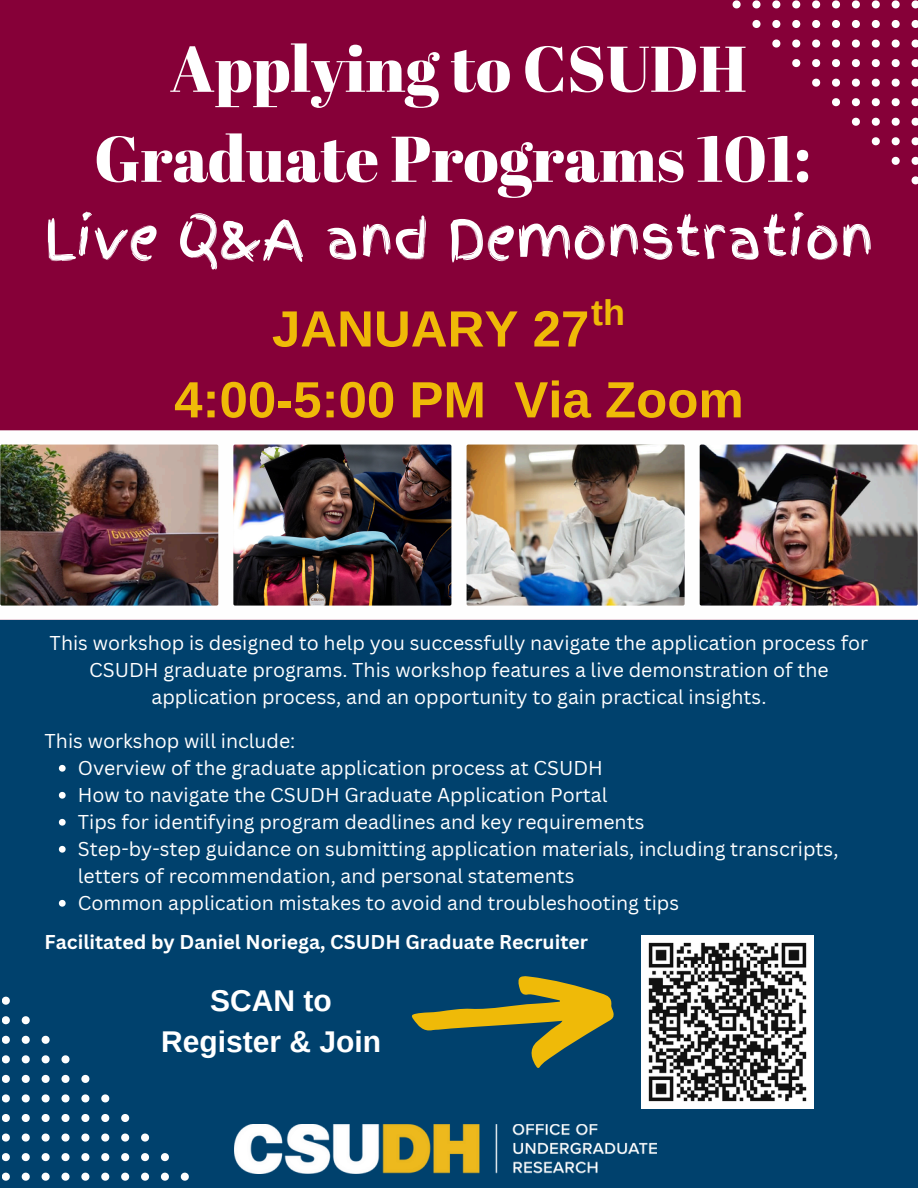
<style>
.page{position:relative;width:918px;height:1188px;background:#860038}
.page>*{position:absolute;margin:0;border:0;box-sizing:border-box;transform-origin:0 0}
.t1{font:64.5px/90px "Abril Fatface";color:#fff;text-align:center}
.t2{font:54px "Finger Paint";color:#fff}
.t3{font:700 51px/70.8px "Arimo";color:#efba08}
.t4{font:700 36px "Arimo";color:#efba08}
.t5{font:700 30px/41.7px "Arimo";color:#fff;text-align:center}
.t6{font:19.5px/27px "Canva Sans";color:#fff;text-align:center}
.t7{font:700 19.5px "Canva Sans";color:#fff}
</style>
<div class="page">
<div style="left:0;top:620px;width:918px;height:568px;background:#00416d"></div>
<img style="left:235px;top:1124px;width:422px;height:50px">
<svg style="left:0;top:430px;width:918px;height:190px;fill:#fefefe"></svg>
<img style="left:700px;top:445px;width:218px;height:161px;border-radius:2px">
<img style="left:467px;top:445px;width:218px;height:161px;border-radius:2px">
<img style="left:0;top:445px;width:218px;height:161px;border-radius:2px">
<img style="left:233px;top:445px;width:218px;height:161px;border-radius:2px">
<svg style="left:411px;top:976px;width:203px;height:92px"></svg>
<svg style="left:59px;top:765px;width:7px;height:7px"></svg>
<svg style="left:59px;top:792px;width:7px;height:7px"></svg>
<svg style="left:59px;top:819px;width:7px;height:7px"></svg>
<svg style="left:59px;top:846px;width:7px;height:7px"></svg>
<svg style="left:59px;top:900px;width:7px;height:7px"></svg>
<svg style="left:912px;top:176px;width:6px;height:8px"></svg>
<svg style="left:912px;top:157px;width:6px;height:8px"></svg>
<svg style="left:892px;top:157px;width:8px;height:8px"></svg>
<svg style="left:912px;top:137px;width:6px;height:8px"></svg>
<svg style="left:892px;top:137px;width:8px;height:8px"></svg>
<svg style="left:872px;top:137px;width:8px;height:8px"></svg>
<svg style="left:912px;top:118px;width:6px;height:8px"></svg>
<svg style="left:892px;top:118px;width:8px;height:8px"></svg>
<svg style="left:872px;top:118px;width:8px;height:8px"></svg>
<svg style="left:852px;top:118px;width:8px;height:8px"></svg>
<svg style="left:912px;top:98px;width:6px;height:8px"></svg>
<svg style="left:892px;top:98px;width:8px;height:8px"></svg>
<svg style="left:872px;top:98px;width:8px;height:8px"></svg>
<svg style="left:852px;top:98px;width:8px;height:8px"></svg>
<svg style="left:832px;top:98px;width:8px;height:8px"></svg>
<svg style="left:912px;top:79px;width:6px;height:8px"></svg>
<svg style="left:892px;top:79px;width:8px;height:8px"></svg>
<svg style="left:872px;top:79px;width:8px;height:8px"></svg>
<svg style="left:852px;top:79px;width:8px;height:8px"></svg>
<svg style="left:832px;top:79px;width:8px;height:8px"></svg>
<svg style="left:812px;top:79px;width:8px;height:8px"></svg>
<svg style="left:912px;top:59px;width:6px;height:8px"></svg>
<svg style="left:892px;top:59px;width:8px;height:8px"></svg>
<svg style="left:872px;top:59px;width:8px;height:8px"></svg>
<svg style="left:852px;top:59px;width:8px;height:8px"></svg>
<svg style="left:832px;top:59px;width:8px;height:8px"></svg>
<svg style="left:812px;top:59px;width:8px;height:8px"></svg>
<svg style="left:792px;top:59px;width:8px;height:8px"></svg>
<svg style="left:912px;top:40px;width:6px;height:8px"></svg>
<svg style="left:892px;top:40px;width:8px;height:8px"></svg>
<svg style="left:872px;top:40px;width:8px;height:8px"></svg>
<svg style="left:852px;top:40px;width:8px;height:8px"></svg>
<svg style="left:832px;top:40px;width:8px;height:8px"></svg>
<svg style="left:812px;top:40px;width:8px;height:8px"></svg>
<svg style="left:792px;top:40px;width:8px;height:8px"></svg>
<svg style="left:772px;top:40px;width:8px;height:8px"></svg>
<svg style="left:912px;top:20px;width:6px;height:8px"></svg>
<svg style="left:892px;top:20px;width:8px;height:8px"></svg>
<svg style="left:872px;top:20px;width:8px;height:8px"></svg>
<svg style="left:852px;top:20px;width:8px;height:8px"></svg>
<svg style="left:832px;top:20px;width:8px;height:8px"></svg>
<svg style="left:812px;top:20px;width:8px;height:8px"></svg>
<svg style="left:792px;top:20px;width:8px;height:8px"></svg>
<svg style="left:772px;top:20px;width:8px;height:8px"></svg>
<svg style="left:752px;top:20px;width:9px;height:8px"></svg>
<svg style="left:912px;top:0;width:6px;height:8px"></svg>
<svg style="left:892px;top:0;width:8px;height:8px"></svg>
<svg style="left:872px;top:0;width:8px;height:8px"></svg>
<svg style="left:852px;top:0;width:8px;height:8px"></svg>
<svg style="left:832px;top:0;width:8px;height:8px"></svg>
<svg style="left:812px;top:0;width:8px;height:8px"></svg>
<svg style="left:792px;top:0;width:8px;height:8px"></svg>
<svg style="left:772px;top:0;width:8px;height:8px"></svg>
<svg style="left:752px;top:0;width:9px;height:8px"></svg>
<svg style="left:733px;top:0;width:8px;height:8px"></svg>
<svg style="left:2px;top:997px;width:8px;height:8px"></svg>
<svg style="left:2px;top:1016px;width:8px;height:8px"></svg>
<svg style="left:22px;top:1016px;width:8px;height:8px"></svg>
<svg style="left:2px;top:1036px;width:8px;height:8px"></svg>
<svg style="left:22px;top:1036px;width:8px;height:8px"></svg>
<svg style="left:42px;top:1036px;width:8px;height:8px"></svg>
<svg style="left:2px;top:1055px;width:8px;height:8px"></svg>
<svg style="left:22px;top:1055px;width:8px;height:8px"></svg>
<svg style="left:42px;top:1055px;width:8px;height:8px"></svg>
<svg style="left:61px;top:1055px;width:9px;height:8px"></svg>
<svg style="left:2px;top:1075px;width:8px;height:8px"></svg>
<svg style="left:22px;top:1075px;width:8px;height:8px"></svg>
<svg style="left:42px;top:1075px;width:8px;height:8px"></svg>
<svg style="left:61px;top:1075px;width:9px;height:8px"></svg>
<svg style="left:81px;top:1075px;width:8px;height:8px"></svg>
<svg style="left:2px;top:1094px;width:8px;height:8px"></svg>
<svg style="left:22px;top:1094px;width:8px;height:8px"></svg>
<svg style="left:42px;top:1094px;width:8px;height:8px"></svg>
<svg style="left:61px;top:1094px;width:9px;height:8px"></svg>
<svg style="left:81px;top:1094px;width:8px;height:8px"></svg>
<svg style="left:101px;top:1094px;width:8px;height:8px"></svg>
<svg style="left:2px;top:1114px;width:8px;height:8px"></svg>
<svg style="left:22px;top:1114px;width:8px;height:8px"></svg>
<svg style="left:42px;top:1114px;width:8px;height:8px"></svg>
<svg style="left:61px;top:1114px;width:9px;height:8px"></svg>
<svg style="left:81px;top:1114px;width:8px;height:8px"></svg>
<svg style="left:101px;top:1114px;width:8px;height:8px"></svg>
<svg style="left:121px;top:1114px;width:8px;height:8px"></svg>
<svg style="left:2px;top:1134px;width:8px;height:8px"></svg>
<svg style="left:22px;top:1134px;width:8px;height:8px"></svg>
<svg style="left:42px;top:1134px;width:8px;height:8px"></svg>
<svg style="left:61px;top:1134px;width:9px;height:8px"></svg>
<svg style="left:81px;top:1134px;width:8px;height:8px"></svg>
<svg style="left:101px;top:1134px;width:8px;height:8px"></svg>
<svg style="left:121px;top:1134px;width:8px;height:8px"></svg>
<svg style="left:141px;top:1134px;width:8px;height:8px"></svg>
<svg style="left:2px;top:1153px;width:8px;height:8px"></svg>
<svg style="left:22px;top:1153px;width:8px;height:8px"></svg>
<svg style="left:42px;top:1153px;width:8px;height:8px"></svg>
<svg style="left:61px;top:1153px;width:9px;height:8px"></svg>
<svg style="left:81px;top:1153px;width:8px;height:8px"></svg>
<svg style="left:101px;top:1153px;width:8px;height:8px"></svg>
<svg style="left:121px;top:1153px;width:8px;height:8px"></svg>
<svg style="left:141px;top:1153px;width:8px;height:8px"></svg>
<svg style="left:161px;top:1153px;width:8px;height:8px"></svg>
<svg style="left:2px;top:1173px;width:8px;height:8px"></svg>
<svg style="left:22px;top:1173px;width:8px;height:8px"></svg>
<svg style="left:42px;top:1173px;width:8px;height:8px"></svg>
<svg style="left:61px;top:1173px;width:9px;height:8px"></svg>
<svg style="left:81px;top:1173px;width:8px;height:8px"></svg>
<svg style="left:101px;top:1173px;width:8px;height:8px"></svg>
<svg style="left:121px;top:1173px;width:8px;height:8px"></svg>
<svg style="left:141px;top:1173px;width:8px;height:8px"></svg>
<svg style="left:161px;top:1173px;width:8px;height:8px"></svg>
<svg style="left:181px;top:1173px;width:8px;height:8px"></svg>
<img style="left:642px;top:936px;width:172px;height:172px">
<p class="t1" style="left:94px;top:22px;width:719px">Applying to CSUDH<br>Graduate Programs 101:</p>
<p class="t2" style="left:45px;top:199px;width:830px">Live Q&amp;A and Demonstration</p>
<h6 class="t4" style="left:591px;top:293px;width:35px">th</h6>
<p class="t3" style="left:174px;top:293px;width:571px;text-indent:98px">JANUARY 27<br>4:00-5:00 PM Via Zoom</p>
<p class="t6" style="left:50px;top:629px;width:820px">This workshop is designed to help you successfully navigate the application process for<br>CSUDH graduate programs. This workshop features a live demonstration of the application process, and an opportunity to gain practical insights.</p>
<h1 class="t6" style="left:45px;top:727px;width:252px">This workshop will include:</h1>
<h3 class="t6" style="left:78px;top:754px;width:527px">Overview of the graduate application process at CSUDH</h3>
<h4 class="t6" style="left:78px;top:781px;width:531px">How to navigate the CSUDH Graduate Application Portal</h4>
<h2 class="t6" style="left:78px;top:808px;width:568px">Tips for identifying program deadlines and key requirements</h2>
<p class="t6" style="left:78px;top:835px;width:762px;text-align:left">Step-by-step guidance on submitting application materials, including transcripts, letters of recommendation, and personal statements</p>
<p class="t6" style="left:78px;top:889px;width:603px">Common application mistakes to avoid and troubleshooting tips</p>
<p class="t7" style="left:45px;top:928px;width:545px">Facilitated by Daniel Noriega, CSUDH Graduate Recruiter</p>
<p class="t5" style="left:161px;top:979px;width:221px">SCAN to<br>Register &amp; Join</p>
</div>
